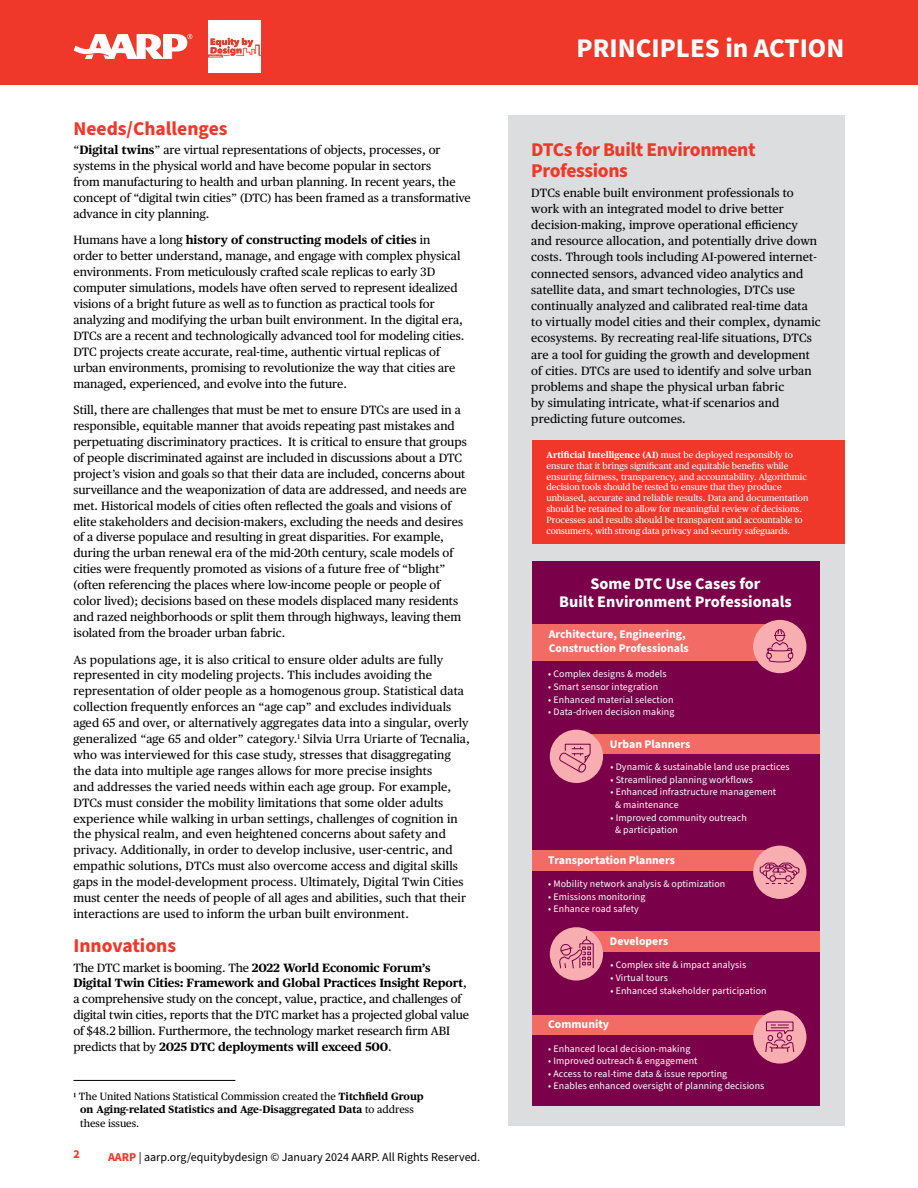
<style>
.page{position:relative;width:918px;height:1188px;background:#fff}
.page>*{position:absolute;margin:0;border:0;box-sizing:border-box;transform-origin:0 0}
.t1{font:700 27px "Source Sans Pro";color:#fff}
.t2{font:700 19.5px/21px "Source Sans Pro";letter-spacing:-.02em;color:#ef3829}
.t3{font:700 19.5px "Source Sans Pro";color:#ef3829}
.t4{font:700 16.2px/18.6px "Source Sans Pro";color:#fff;text-align:center}
.t5{font:12px/15.9px "Publico Text";color:#000}
.t6{font:12px "Source Sans Pro";color:#000}
.t7{font:700 12px "Source Sans Pro";color:#ef3829}
.t8{font:700 11.7px/14.1px "Source Sans Pro";color:#fff}
.t9{font:10.5px/13.5px "Publico Text";color:#000}
.t10{font:9.9px/12.6px "Source Sans Pro";letter-spacing:.01em;color:#fff}
.t11{font:9px/10.8px "Publico Text";color:#fff}
.s1{font-weight:700}
.s2{font-weight:700;color:#ef3829}
</style>
<div class="page">
<div style="left:0;top:0;width:918px;height:85px;background:#ef3829"></div>
<svg style="left:74px;top:34px;width:118px;height:25px"></svg>
<img style="left:209px;top:21px;width:52px;height:51px">
<div style="left:508px;top:116px;width:336px;height:1010px;background:#dcddde"></div>
<hr style="left:73px;top:1080px;width:162px;height:1px;background:#000">
<div style="left:532px;top:562px;width:288px;height:544px;background:#7a0049"></div>
<div style="left:579px;top:734px;width:241px;height:20px;background:#f26b65"></div>
<div style="left:532px;top:624px;width:260px;height:37px;background:#f26b65"></div>
<div style="left:579px;top:932px;width:241px;height:20px;background:#f26b65"></div>
<div style="left:532px;top:850px;width:259px;height:21px;background:#f26b65"></div>
<div style="left:532px;top:1015px;width:259px;height:19px;background:#f26b65"></div>
<div style="left:753px;top:620px;width:53px;height:53px;background:#f8adb0;border-radius:50%"></div>
<svg style="left:760px;top:619px;width:40px;height:43px"></svg>
<div style="left:550px;top:730px;width:53px;height:53px;background:#f8adb0;border-radius:50%"></div>
<svg style="left:559px;top:743px;width:32px;height:30px"></svg>
<div style="left:753px;top:846px;width:53px;height:53px;background:#f8adb0;border-radius:50%"></div>
<svg style="left:759px;top:862px;width:41px;height:22px"></svg>
<div style="left:550px;top:927px;width:53px;height:54px;background:#f8adb0;border-radius:50%"></div>
<svg style="left:559px;top:937px;width:35px;height:32px"></svg>
<div style="left:753px;top:1010px;width:53px;height:54px;background:#f8adb0;border-radius:50%"></div>
<svg style="left:765px;top:1021px;width:30px;height:31px"></svg>
<div style="left:532px;top:440px;width:312px;height:104px;background:#ef3829"></div>
<h2 class="t3" style="left:73px;top:115px;width:156px">Needs/Challenges</h2>
<p class="t5" style="left:73px;top:141px;width:399px">“<span class="s1">Digital twins</span>” are virtual representations of objects, processes, or systems in the physical world and have become popular in sectors<br>from manufacturing to health and urban planning. In recent years, the concept of “digital twin cities” (DTC) has been framed as a transformative advance in city planning.</p>
<p class="t5" style="left:73px;top:232px;width:392px">Humans have a long <span class="s1">history of constructing models of cities</span> in<br>order to better understand, manage, and engage with complex physical environments. From meticulously crafted scale replicas to early 3D computer simulations, models have often served to represent idealized visions of a bright future as well as to function as practical tools for analyzing and modifying the urban built environment. In the digital era, DTCs are a recent and technologically advanced tool for modeling cities.<br>DTC projects create accurate, real-time, authentic virtual replicas of urban environments, promising to revolutionize the way that cities are managed, experienced, and evolve into the future.</p>
<p class="t5" style="left:73px;top:401px;width:395px">Still, there are challenges that must be met to ensure DTCs are used in a responsible, equitable manner that avoids repeating past mistakes and perpetuating discriminatory practices. It is critical to ensure that groups of people discriminated against are included in discussions about a DTC project’s vision and goals so that their data are included, concerns about surveillance and the weaponization of data are addressed, and needs are met. Historical models of cities often reflected the goals and visions of elite stakeholders and decision-makers, excluding the needs and desires of a diverse populace and resulting in great disparities. For example, during the urban renewal era of the mid-20th century, scale models of cities were frequently promoted as visions of a future free of “blight” (often referencing the places where low-income people or people of color lived); decisions based on these models displaced many residents and razed neighborhoods or split them through highways, leaving them isolated from the broader urban fabric.</p>
<p class="t5" style="left:73px;top:651px;width:398px">As populations age, it is also critical to ensure older adults are fully represented in city modeling projects. This includes avoiding the representation of older people as a homogenous group. Statistical data collection frequently enforces an “age cap” and excludes individuals aged 65 and over, or alternatively aggregates data into a singular, overly generalized “age 65 and older” category.<sup>1</sup> Silvia Urra Uriarte of Tecnalia, who was interviewed for this case study, stresses that disaggregating the data into multiple age ranges allows for more precise insights<br>and addresses the varied needs within each age group. For example, DTCs must consider the mobility limitations that some older adults experience while walking in urban settings, challenges of cognition in the physical realm, and even heightened concerns about safety and privacy. Additionally, in order to develop inclusive, user-centric, and empathic solutions, DTCs must also overcome access and digital skills gaps in the model-development process. Ultimately, Digital Twin Cities must center the needs of people of all ages and abilities, such that their interactions are used to inform the urban built environment.</p>
<h2 class="t3" style="left:73px;top:932px;width:104px">Innovations</h2>
<p class="t5" style="left:73px;top:959px;width:397px">The DTC market is booming. The <span class="s1">2022 World Economic Forum’s Digital Twin Cities: Framework and Global Practices Insight Report</span>, a comprehensive study on the concept, value, practice, and challenges of digital twin cities, reports that the DTC market has a projected global value of $48.2 billion. Furthermore, the technology market research firm ABI predicts that by <span class="s1">2025 DTC deployments will exceed 500</span>.</p>
<p class="t9" style="left:80px;top:1089px;width:345px;text-indent:-7px">1 The United Nations Statistical Commission created the <span class="s1">Titchfield Group on Aging-related Statistics and Age-Disaggregated Data</span> to address these issues.</p>
<p class="t7" style="left:74px;top:1146px;width:8px">2</p>
<p class="t6" style="left:108px;top:1149px;width:374px"><span class="s2">AARP</span> | aarp.org/equitybydesign © January 2024 AARP. All Rights Reserved.</p>
<h1 class="t1" style="left:577px;top:29px;width:269px">PRINCIPLES in ACTION</h1>
<h2 class="t2" style="left:531px;top:139px;width:226px">DTCs for Built Environment<br>Professions</h2>
<p class="t5" style="left:531px;top:183px;width:291px">DTCs enable built environment professionals to work with an integrated model to drive better decision-making, improve operational efficiency and resource allocation, and potentially drive down costs. Through tools including AI-powered internet&shy;connected sensors, advanced video analytics and satellite data, and smart technologies, DTCs use continually analyzed and calibrated real-time data to virtually model cities and their complex, dynamic ecosystems. By recreating real-life situations, DTCs are a tool for guiding the growth and development of cities. DTCs are used to identify and solve urban problems and shape the physical urban fabric<br>by simulating intricate, what-if scenarios and predicting future outcomes.</p>
<p class="t11" style="left:546px;top:449px;width:264px"><span class="s1">Artificial Intelligence (AI)</span> must be deployed responsibly to ensure that it brings significant and equitable benefits while ensuring fairness, transparency, and accountability. Algorithmic decision tools should be tested to ensure that they produce unbiased, accurate and reliable results. Data and documentation should be retained to allow for meaningful review of decisions.<br>Processes and results should be transparent and accountable to consumers, with strong data privacy and security safeguards.</p>
<h3 class="t4" style="left:559px;top:574px;width:234px">Some DTC Use Cases for<br>Built Environment Professionals</h3>
<p class="t8" style="left:549px;top:628px;width:142px">Architecture, Engineering,<br>Construction Professionals</p>
<p class="t10" style="left:548px;top:668px;width:120px">• Complex designs &amp; models</p>
<p class="t10" style="left:548px;top:681px;width:111px">• Smart sensor integration</p>
<p class="t10" style="left:548px;top:693px;width:127px">• Enhanced material selection</p>
<p class="t10" style="left:548px;top:706px;width:128px">• Data-driven decision making</p>
<p class="t8" style="left:610px;top:737px;width:82px">Urban Planners</p>
<p class="t10" style="left:611px;top:761px;width:181px">• Dynamic &amp; sustainable land use practices</p>
<p class="t10" style="left:611px;top:773px;width:144px">• Streamlined planning workflows</p>
<p class="t10" style="left:615px;top:786px;width:163px;text-indent:-5px">• Enhanced infrastructure management &amp; maintenance</p>
<p class="t10" style="left:615px;top:811px;width:133px;text-indent:-5px">• Improved community outreach &amp; participation</p>
<p class="t8" style="left:548px;top:853px;width:128px">Transportation Planners</p>
<p class="t10" style="left:548px;top:878px;width:179px">• Mobility network analysis &amp; optimization</p>
<p class="t10" style="left:548px;top:890px;width:99px">• Emissions monitoring</p>
<p class="t10" style="left:548px;top:903px;width:92px">• Enhance road safety</p>
<p class="t8" style="left:610px;top:935px;width:60px">Developers</p>
<p class="t10" style="left:611px;top:959px;width:137px">• Complex site &amp; impact analysis</p>
<p class="t10" style="left:611px;top:972px;width:59px">• Virtual tours</p>
<p class="t10" style="left:611px;top:984px;width:158px">• Enhanced stakeholder participation</p>
<p class="t8" style="left:548px;top:1018px;width:63px">Community</p>
<p class="t10" style="left:548px;top:1042px;width:144px">• Enhanced local decision-making</p>
<p class="t10" style="left:548px;top:1055px;width:151px">• Improved outreach &amp; engagement</p>
<p class="t10" style="left:548px;top:1068px;width:181px">• Access to real-time data &amp; issue reporting</p>
<p class="t10" style="left:548px;top:1080px;width:218px">• Enables enhanced oversight of planning decisions</p>
</div>
